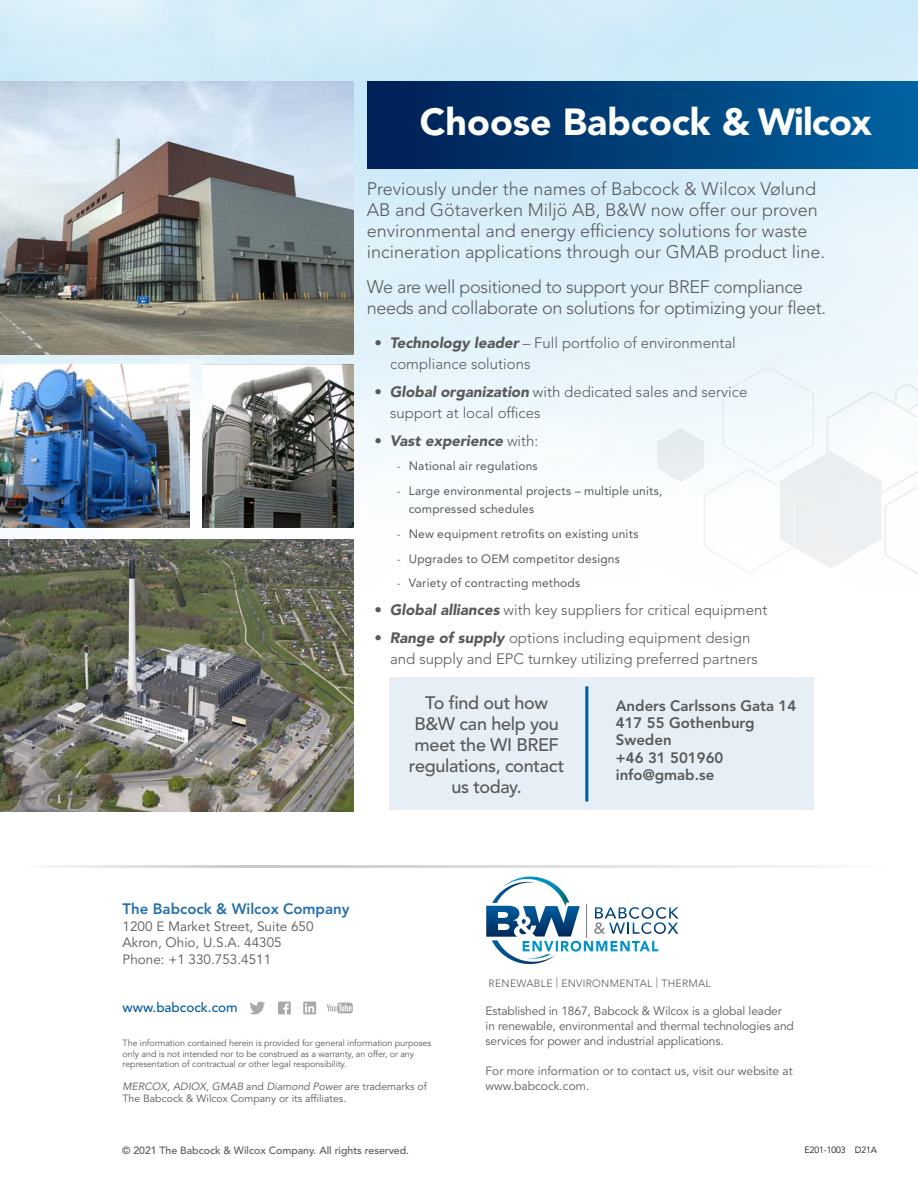
<style>
.page{position:relative;width:918px;height:1188px;background:#fff}
.page>*{position:absolute;margin:0;border:0;box-sizing:border-box;transform-origin:0 0}
.t1{font:900 37.5px "Avenir LT Std";color:#fff}
.t2{font:300 18px/21px "Avenir LT Std";color:#58595b}
.t3{font:300 18px/21px "Avenir LT Std";letter-spacing:-.02em;color:#58595b}
.t4{font:500 18px/21px "Avenir LT Std";letter-spacing:-.02em;color:#58595b;text-align:center}
.t5{font:300 15px/21px "Avenir LT Std";color:#58595b}
.t6{font:800 15px/17.2px "Avenir LT Std";color:#58595b}
.t7{font:800 15px "Avenir LT Std";color:#2570ab}
.t8{font:italic 900 15px "Avenir LT Std";color:#58595b}
.t9{font:13.5px/16.5px "Avenir LT Std";color:#58595b}
.t10{font:500 13.5px "Avenir LT Std";color:#005c9d}
.t11{font:12px/15px "Avenir LT Std";letter-spacing:-.01em;color:#58595b}
.t12{font:12px/18px "Avenir LT Std";letter-spacing:.015em;color:#58595b}
.t13{font:10.5px/12px "Avenir LT Std";color:#58595b}
.t14{font:500 10.5px "Avenir LT Std";color:#58595b}
.t15{font:300 10.5px "Avenir LT Std";letter-spacing:.025em;color:#58595b}
.t16{font:9px/10.5px "Avenir LT Std";letter-spacing:-.01em;color:#58595b}
.t17{font:300 9px "Avenir LT Std";color:#000}
.s1{font-weight:900;font-style:italic}
.s2{font-weight:300;font-style:normal}
.s3{font-weight:300}
.s4{font-style:italic}
</style>
<div class="page">
<svg style="left:53px;top:866px;width:758px;height:1px"></svg>
<img style="left:0;top:0;width:918px;height:810px">
<svg style="left:327px;top:1003px;width:26px;height:10px"></svg>
<svg style="left:250px;top:1002px;width:15px;height:12px"></svg>
<svg style="left:278px;top:1002px;width:13px;height:12px"></svg>
<svg style="left:303px;top:1002px;width:13px;height:12px"></svg>
<svg style="left:657px;top:366px;width:261px;height:215px"></svg>
<div style="left:367px;top:81px;width:551px;height:87px;background:linear-gradient(to right,#001e53,#0062a0)"></div>
<div style="left:390px;top:677px;width:424px;height:133px;background:#e6eff5"></div>
<hr style="left:585px;top:686px;width:3px;height:116px;background:#005c9d">
<img style="left:0;top:81px;width:353px;height:273px">
<img style="left:0;top:540px;width:353px;height:271px">
<img style="left:202px;top:365px;width:151px;height:163px">
<img style="left:0;top:365px;width:189px;height:163px">
<svg style="left:486px;top:877px;width:193px;height:88px"></svg>
<h1 class="t1" style="left:420px;top:99px;width:453px">Choose Babcock &amp; Wilcox</h1>
<p class="t2" style="left:367px;top:178px;width:460px">Previously under the names of Babcock &amp; Wilcox Vølund AB and Götaverken Miljö AB, B&amp;W now offer our proven environmental and energy efficiency solutions for waste incineration applications through our GMAB product line.</p>
<p class="t3" style="left:367px;top:276px;width:461px">We are well positioned to support your BREF compliance needs and collaborate on solutions for optimizing your fleet.</p>
<p class="t5" style="left:390px;top:332px;width:347px;text-indent:-16px">• <span class="s1">Technology leader</span> – Full portfolio of environmental compliance solutions</p>
<p class="t5" style="left:390px;top:381px;width:359px;text-indent:-16px">• <span class="s1">Global organization</span> with dedicated sales and service support at local offices</p>
<p class="t8" style="left:375px;top:431px;width:165px"><span class="s2">•</span> Vast experience <span class="s2">with:</span></p>
<p class="t12" style="left:397px;top:457px;width:143px"><span class="s3">-</span> National air regulations</p>
<p class="t12" style="left:409px;top:482px;width:255px;text-indent:-12px"><span class="s3">-</span> Large environmental projects – multiple units, compressed schedules</p>
<p class="t12" style="left:397px;top:525px;width:243px"><span class="s3">-</span> New equipment retrofits on existing units</p>
<p class="t12" style="left:397px;top:549px;width:225px"><span class="s3">-</span> Upgrades to OEM competitor designs</p>
<p class="t12" style="left:397px;top:574px;width:185px"><span class="s3">-</span> Variety of contracting methods</p>
<p class="t5" style="left:375px;top:599px;width:394px">• <span class="s1">Global alliances</span> with key suppliers for critical equipment</p>
<p class="t5" style="left:390px;top:627px;width:369px;text-indent:-16px">• <span class="s1">Range of supply</span> options including equipment design and supply and EPC turnkey utilizing preferred partners</p>
<p class="t4" style="left:409px;top:692px;width:157px">To find out how<br>B&amp;W can help you meet the WI BREF regulations, contact us today.</p>
<p class="t6" style="left:616px;top:697px;width:182px">Anders Carlssons Gata 14<br>417 55 Gothenburg<br>Sweden<br>+46 31 501960 info@gmab.se</p>
<p class="t7" style="left:123px;top:900px;width:228px">The Babcock &amp; Wilcox Company</p>
<p class="t9" style="left:123px;top:918px;width:193px">1200 E Market Street, Suite 650<br>Akron, Ohio, U.S.A. 44305<br>Phone: +1 330.753.4511</p>
<p class="t10" style="left:123px;top:999px;width:117px">www.babcock.com</p>
<p class="t16" style="left:123px;top:1038px;width:310px">The information contained herein is provided for general information purposes only and is not intended nor to be construed as a warranty, an offer, or any representation of contractual or other legal responsibility.</p>
<p class="t13" style="left:123px;top:1081px;width:306px"><span class="s4">MERCOX, ADIOX, GMAB</span> and <span class="s4">Diamond Power</span> are trademarks of<br>The Babcock &amp; Wilcox Company or its affiliates.</p>
<p class="t15" style="left:489px;top:977px;width:224px">RENEWABLE | ENVIRONMENTAL | THERMAL</p>
<p class="t11" style="left:486px;top:1004px;width:310px">Established in 1867, Babcock &amp; Wilcox is a global leader in renewable, environmental and thermal technologies and services for power and industrial applications.</p>
<p class="t11" style="left:486px;top:1064px;width:309px">For more information or to contact us, visit our website at www.babcock.com.</p>
<p class="t14" style="left:122px;top:1144px;width:289px">© 2021 The Babcock &amp; Wilcox Company. All rights reserved.</p>
<p class="t17" style="left:804px;top:1145px;width:74px">E201-1003 D21A</p>
</div>
